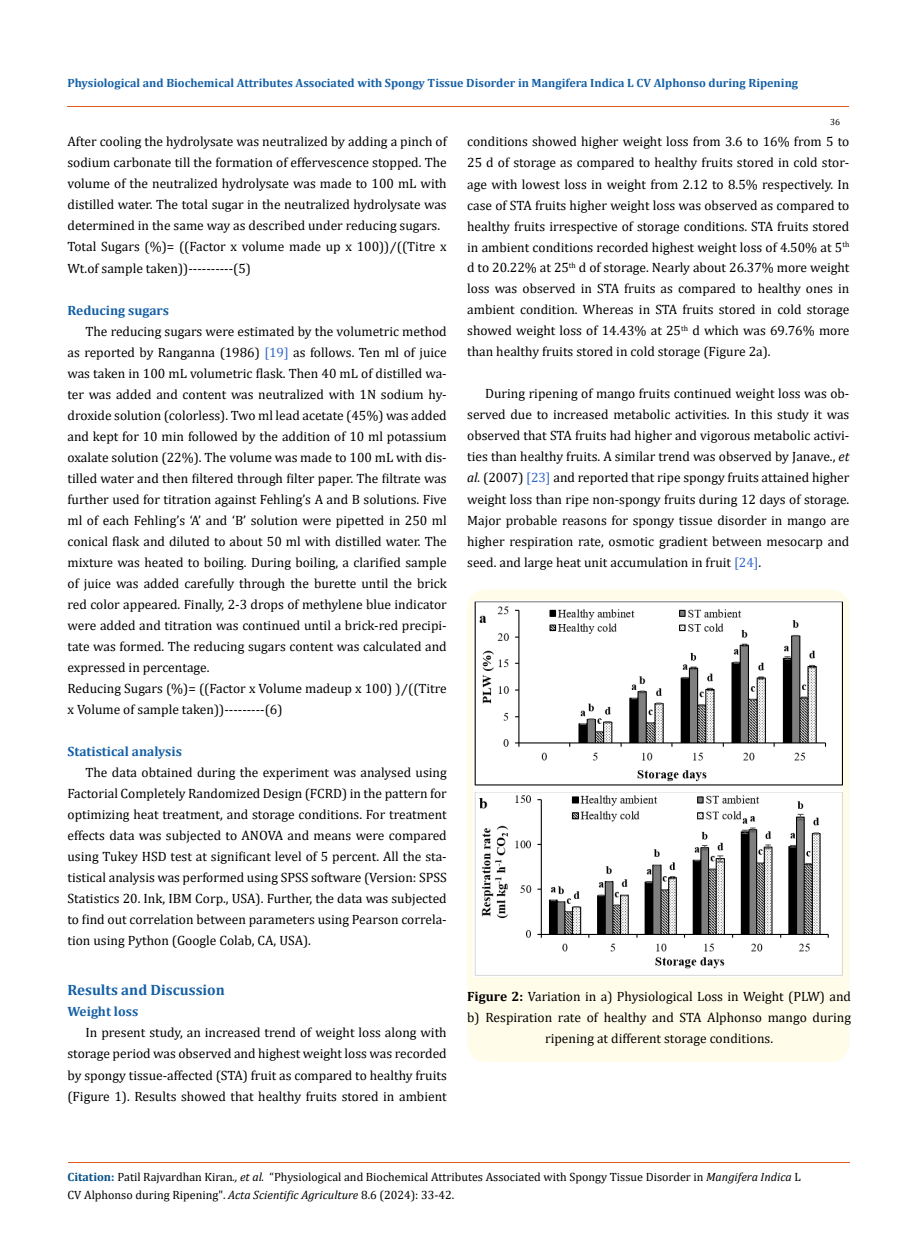
<style>
.page{position:relative;width:917px;height:1260px;background:#fff}
.page>*{position:absolute;margin:0;border:0;box-sizing:border-box;transform-origin:0 0}
.t1{font:700 15px "Cambria";color:#1560a6}
.t2{font:13.5px/21px "Cambria";color:#000;text-align:justify}
.t3{font:700 13.5px "Cambria";color:#1560a6}
.t4{font:12px/18px "Cambria";color:#000}
.t5{font:700 12px "Cambria";color:#1560a6}
.t6{font:9px "Cambria";color:#000}
.s1{color:#36c}
.s2{font-style:italic}
.s3{font-weight:700}
.s4{font-weight:700;color:#035089}
</style>
<div class="page">
<hr style="left:67px;top:107px;width:782px;height:1px;background:#e05d1a">
<div style="left:467px;top:590px;width:382px;height:472px;background:#fffde9;border-radius:18px"></div>
<img style="left:474px;top:600px;width:368px;height:377px">
<hr style="left:68px;top:1163px;width:781px;height:1px;background:#e05d1a">
<p class="t5" style="left:67px;top:75px;width:732px">Physiological and Biochemical Attributes Associated with Spongy Tissue Disorder in Mangifera Indica L CV Alphonso during Ripening</p>
<p class="t6" style="left:830px;top:117px;width:11px">36</p>
<p class="t2" style="left:67px;top:131px;width:381px;text-align:left">After cooling the hydrolysate was neutralized by adding a pinch of sodium carbonate till the formation of effervescence stopped. The volume of the neutralized hydrolysate was made to 100 mL with distilled water. The total sugar in the neutralized hydrolysate was determined in the same way as described under reducing sugars.<br>Total Sugars (%)= ((Factor x volume made up x 100))⁄((Titre x Wt.of sample taken))----------(5)</p>
<p class="t3" style="left:67px;top:300px;width:103px">Reducing sugars</p>
<p class="t2" style="left:67px;top:320px;width:381px;text-align:left;text-indent:18px">The reducing sugars were estimated by the volumetric method as reported by Ranganna (1986) <span class="s1">[19]</span> as follows. Ten ml of juice was taken in 100 mL volumetric flask. Then 40 mL of distilled wa&shy;ter was added and content was neutralized with 1N sodium hy&shy;droxide solution (colorless). Two ml lead acetate (45%) was added and kept for 10 min followed by the addition of 10 ml potassium oxalate solution (22%). The volume was made to 100 mL with dis&shy;tilled water and then filtered through filter paper. The filtrate was further used for titration against Fehling’s A and B solutions. Five ml of each Fehling’s ‘A’ and ‘B’ solution were pipetted in 250 ml conical flask and diluted to about 50 ml with distilled water. The mixture was heated to boiling. During boiling, a clarified sample of juice was added carefully through the burette until the brick red color appeared. Finally, 2-3 drops of methylene blue indicator were added and titration was continued until a brick-red precipi&shy;tate was formed. The reducing sugars content was calculated and expressed in percentage.<br>Reducing Sugars (%)= ((Factor x Volume madeup x 100) )⁄((Titre x Volume of sample taken))---------(6)</p>
<p class="t3" style="left:67px;top:741px;width:116px">Statistical analysis</p>
<p class="t2" style="left:67px;top:761px;width:381px;text-indent:18px">The data obtained during the experiment was analysed using Factorial Completely Randomized Design (FCRD) in the pattern for optimizing heat treatment, and storage conditions. For treatment effects data was subjected to ANOVA and means were compared using Tukey HSD test at significant level of 5 percent. All the sta&shy;tistical analysis was performed using SPSS software (Version: SPSS Statistics 20. Ink, IBM Corp., USA). Further, the data was subjected to find out correlation between parameters using Pearson correla&shy;tion using Python (Google Colab, CA, USA).</p>
<p class="t1" style="left:67px;top:980px;width:159px">Results and Discussion</p>
<p class="t3" style="left:67px;top:1002px;width:72px">Weight loss</p>
<p class="t2" style="left:67px;top:1022px;width:381px;text-indent:18px">In present study, an increased trend of weight loss along with storage period was observed and highest weight loss was recorded by spongy tissue-affected (STA) fruit as compared to healthy fruits (Figure 1). Results showed that healthy fruits stored in ambient</p>
<p class="t2" style="left:467px;top:131px;width:384px">conditions showed higher weight loss from 3.6 to 16% from 5 to 25 d of storage as compared to healthy fruits stored in cold stor&shy;age with lowest loss in weight from 2.12 to 8.5% respectively. In case of STA fruits higher weight loss was observed as compared to healthy fruits irrespective of storage conditions. STA fruits stored in ambient conditions recorded highest weight loss of 4.50% at 5<sup>th </sup>d to 20.22% at 25<sup>th</sup> d of storage. Nearly about 26.37% more weight loss was observed in STA fruits as compared to healthy ones in ambient condition. Whereas in STA fruits stored in cold storage showed weight loss of 14.43% at 25<sup>th</sup> d which was 69.76% more than healthy fruits stored in cold storage (Figure 2a).</p>
<p class="t2" style="left:467px;top:383px;width:384px;text-indent:18px">During ripening of mango fruits continued weight loss was ob&shy;served due to increased metabolic activities. In this study it was observed that STA fruits had higher and vigorous metabolic activi&shy;ties than healthy fruits. A similar trend was observed by Janave., <span class="s2">et al.</span> (2007) <span class="s1">[23]</span> and reported that ripe spongy fruits attained higher weight loss than ripe non-spongy fruits during 12 days of storage.<br>Major probable reasons for spongy tissue disorder in mango are higher respiration rate, osmotic gradient between mesocarp and seed. and large heat unit accumulation in fruit <span class="s1">[24]</span>.</p>
<p class="t2" style="left:467px;top:986px;width:385px;text-align:center"><span class="s3">Figure 2:</span> Variation in a) Physiological Loss in Weight (PLW) and b) Respiration rate of healthy and STA Alphonso mango during ripening at different storage conditions.</p>
<p class="t4" style="left:68px;top:1167px;width:735px"><span class="s4">Citation:</span> Patil Rajvardhan Kiran<span class="s2">., et al.</span> “Physiological and Biochemical Attributes Associated with Spongy Tissue Disorder in <span class="s2">Mangifera Indica</span> L<br>CV Alphonso during Ripening". <span class="s2">Acta Scientific Agriculture</span> 8.6 (2024): 33-42.</p>
</div>
